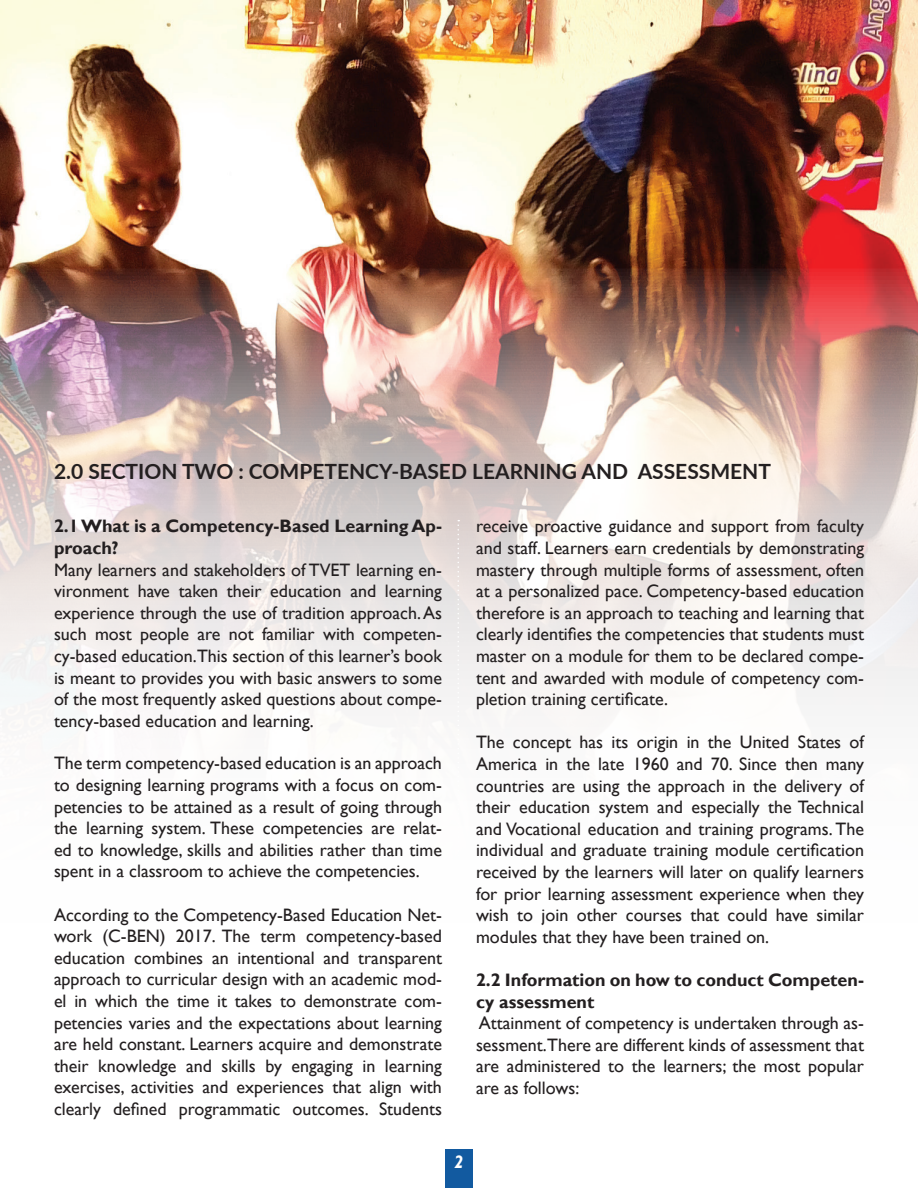
<style>
.page{position:relative;width:918px;height:1188px;background:#fff}
.page>*{position:absolute;margin:0;border:0;box-sizing:border-box;transform-origin:0 0}
.t1{font:700 21px "Lato";color:#231f20}
.t2{font:18px/21.6px "Gill Sans";color:#231f20;text-align:justify}
.t3{font:700 18px/21.6px "Gill Sans";color:#231f20}
.t4{font:italic 700 18px "Gill Sans";color:#fff}
</style>
<div class="page">
<img style="left:0;top:0;width:918px;height:268px">
<img style="left:0;top:268px;width:918px;height:882px">
<svg style="left:458px;top:520px;width:1px;height:614px"></svg>
<div style="left:445px;top:1150px;width:28px;height:38px;background:#125aa0"></div>
<p class="t1" style="left:54px;top:456px;width:719px">2.0 SECTION TWO : COMPETENCY-BASED LEARNING AND ASSESSMENT</p>
<p class="t3" style="left:54px;top:516px;width:390px">2.1 What is a Competency-Based Learning Ap&shy;proach?</p>
<p class="t2" style="left:54px;top:559px;width:390px">Many learners and stakeholders of TVET learning en&shy;vironment have taken their education and learning experience through the use of tradition approach. As such most people are not familiar with competen&shy;cy-based education.This section of this learner’s book is meant to provides you with basic answers to some of the most frequently asked questions about compe&shy;tency-based education and learning.</p>
<p class="t2" style="left:54px;top:753px;width:390px">The term competency-based education is an approach to designing learning programs with a focus on com&shy;petencies to be attained as a result of going through the learning system. These competencies are relat&shy;ed to knowledge, skills and abilities rather than time spent in a classroom to achieve the competencies.</p>
<p class="t2" style="left:54px;top:904px;width:390px">According to the Competency-Based Education Net&shy;work (C-BEN) 2017. The term competency-based education combines an intentional and transparent approach to curricular design with an academic mod&shy;el in which the time it takes to demonstrate com&shy;petencies varies and the expectations about learning are held constant. Learners acquire and demonstrate their knowledge and skills by engaging in learning exercises, activities and experiences that align with clearly defined programmatic outcomes. Students</p>
<p class="t2" style="left:476px;top:516px;width:390px">receive proactive guidance and support from faculty and staff. Learners earn credentials by demonstrating mastery through multiple forms of assessment, often at a personalized pace. Competency-based education therefore is an approach to teaching and learning that clearly identifies the competencies that students must master on a module for them to be declared compe&shy;tent and awarded with module of competency com&shy;pletion training certificate.</p>
<p class="t2" style="left:476px;top:732px;width:389px">The concept has its origin in the United States of America in the late 1960 and 70. Since then many countries are using the approach in the delivery of their education system and especially the Technical and Vocational education and training programs. The individual and graduate training module certification received by the learners will later on qualify learners for prior learning assessment experience when they wish to join other courses that could have similar modules that they have been trained on.</p>
<p class="t3" style="left:476px;top:970px;width:389px">2.2 Information on how to conduct Competen&shy;cy assessment</p>
<p class="t2" style="left:476px;top:1013px;width:390px">Attainment of competency is undertaken through as&shy;sessment.There are different kinds of assessment that are administered to the learners; the most popular are as follows:</p>
<p class="t4" style="left:454px;top:1152px;width:11px">2</p>
</div>
